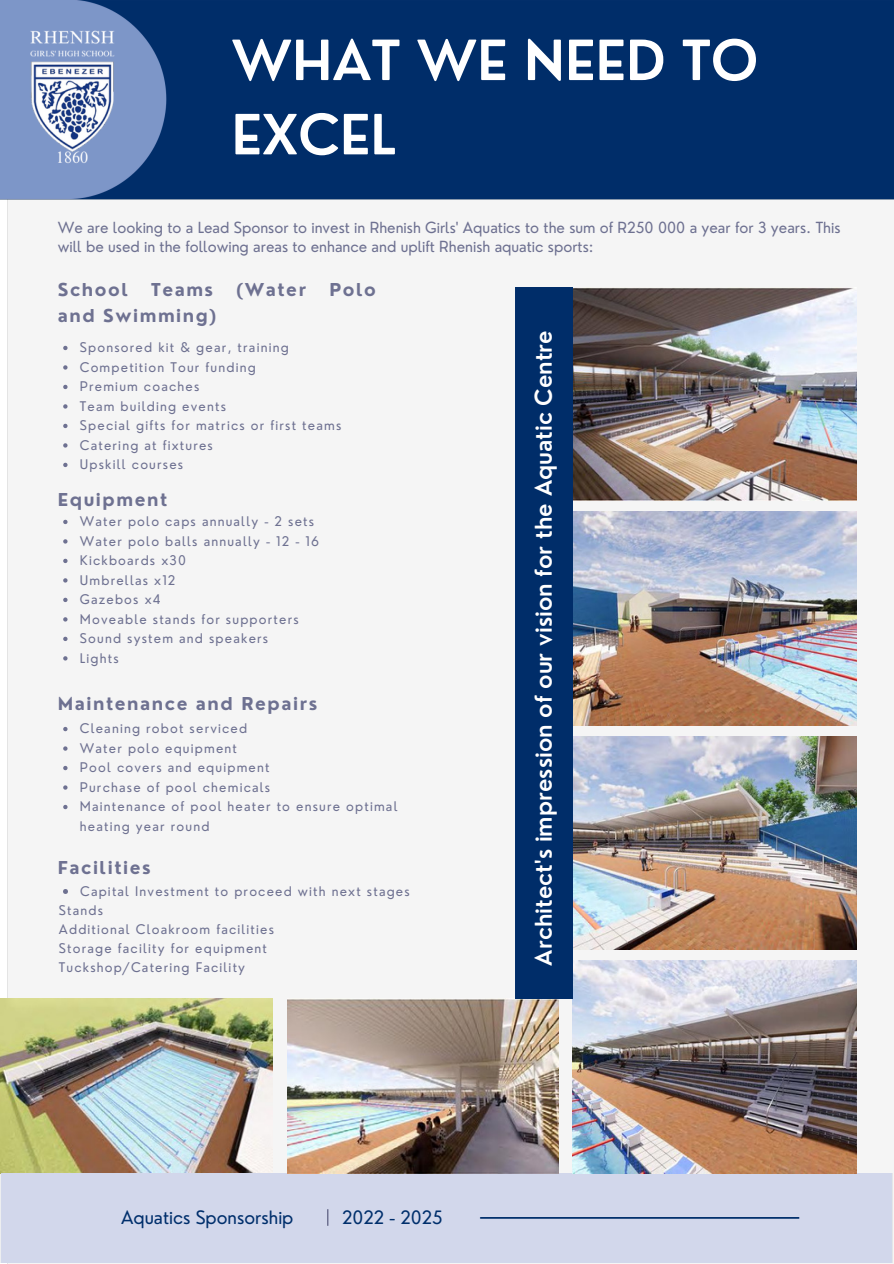
<style>
.page{position:relative;width:894px;height:1264px;background:#fff}
.page>*{position:absolute;margin:0;border:0;box-sizing:border-box;transform-origin:0 0}
.t1{font:600 54px/74.2px "Nourd";color:#fff}
.t2{font:600 22.5px "Nourd";color:#fff}
.t3{font:18px "Nourd";color:#002f6c}
.t4{font:700 17.25px "Nourd";letter-spacing:.09em;color:#6e7191}
.t5{font:15px/19.2px "Nourd";color:#6e7191}
.t6{font:13.05px/19.5px "Nourd";letter-spacing:.09em;color:#6e7191}
</style>
<div class="page">
<div style="left:0;top:206px;width:893px;height:1057px;background:#f5f5f5"></div>
<img style="left:0;top:998px;width:272px;height:175px">
<img style="left:0;top:0;width:893px;height:206px">
<div style="left:0;top:1173px;width:892px;height:88px;background:#d2d7eb"></div>
<svg style="left:63px;top:889px;width:5px;height:4px"></svg>
<img style="left:572px;top:288px;width:284px;height:212px">
<img style="left:572px;top:511px;width:284px;height:214px">
<img style="left:572px;top:736px;width:284px;height:213px">
<img style="left:572px;top:960px;width:284px;height:213px">
<svg style="left:327px;top:1209px;width:1px;height:16px"></svg>
<img style="left:474px;top:1217px;width:329px;height:1px">
<img style="left:287px;top:998px;width:271px;height:175px">
<div style="left:515px;top:288px;width:57px;height:710px;background:#002d69"></div>
<svg style="left:63px;top:520px;width:4px;height:4px"></svg>
<svg style="left:63px;top:539px;width:4px;height:4px"></svg>
<svg style="left:63px;top:558px;width:4px;height:5px"></svg>
<svg style="left:63px;top:578px;width:4px;height:4px"></svg>
<svg style="left:63px;top:597px;width:4px;height:5px"></svg>
<svg style="left:63px;top:617px;width:4px;height:4px"></svg>
<svg style="left:63px;top:636px;width:4px;height:5px"></svg>
<svg style="left:63px;top:656px;width:4px;height:4px"></svg>
<svg style="left:63px;top:727px;width:4px;height:4px"></svg>
<svg style="left:63px;top:746px;width:4px;height:4px"></svg>
<svg style="left:63px;top:766px;width:4px;height:4px"></svg>
<svg style="left:63px;top:785px;width:4px;height:4px"></svg>
<svg style="left:63px;top:804px;width:4px;height:5px"></svg>
<svg style="left:63px;top:346px;width:4px;height:4px"></svg>
<svg style="left:63px;top:365px;width:4px;height:4px"></svg>
<svg style="left:63px;top:385px;width:4px;height:4px"></svg>
<svg style="left:63px;top:404px;width:4px;height:4px"></svg>
<svg style="left:63px;top:424px;width:4px;height:4px"></svg>
<svg style="left:63px;top:443px;width:4px;height:4px"></svg>
<svg style="left:63px;top:463px;width:4px;height:4px"></svg>
<img style="left:0;top:25px;width:143px;height:143px">
<p class="t1" style="left:231px;top:23px;width:528px">WHAT WE NEED TO<br>EXCEL</p>
<p class="t5" style="left:58px;top:217px;width:784px">We are looking to a Lead Sponsor to invest in Rhenish Girls' Aquatics to the sum of R250 000 a year for 3 years. This will be used in the following areas to enhance and uplift Rhenish aquatic sports:</p>
<p class="t4" style="left:58px;top:279px;width:72px">School</p>
<p class="t4" style="left:151px;top:279px;width:64px">Teams</p>
<p class="t4" style="left:236px;top:279px;width:71px">(Water</p>
<p class="t4" style="left:329px;top:279px;width:48px">Polo</p>
<p class="t4" style="left:58px;top:305px;width:160px">and Swimming)</p>
<h3 class="t6" style="left:80px;top:337px;width:210px">Sponsored kit &amp; gear, training</h3>
<p class="t6" style="left:80px;top:357px;width:177px">Competition Tour funding</p>
<p class="t6" style="left:80px;top:376px;width:121px">Premium coaches</p>
<p class="t6" style="left:80px;top:396px;width:148px">Team building events</p>
<p class="t6" style="left:80px;top:415px;width:263px">Special gifts for matrics or first teams</p>
<p class="t6" style="left:80px;top:435px;width:134px">Catering at fixtures</p>
<p class="t6" style="left:80px;top:454px;width:105px">Upskill courses</p>
<p class="t4" style="left:58px;top:489px;width:111px">Equipment</p>
<p class="t6" style="left:80px;top:511px;width:236px">Water polo caps annually - 2 sets</p>
<p class="t6" style="left:80px;top:531px;width:241px">Water polo balls annually - 12 - 16</p>
<p class="t6" style="left:80px;top:550px;width:108px">Kickboards x30</p>
<h3 class="t6" style="left:80px;top:570px;width:97px">Umbrellas x12</h3>
<p class="t6" style="left:80px;top:589px;width:82px">Gazebos x4</p>
<p class="t6" style="left:80px;top:609px;width:220px">Moveable stands for supporters</p>
<p class="t6" style="left:80px;top:628px;width:190px">Sound system and speakers</p>
<p class="t6" style="left:80px;top:648px;width:40px">Lights</p>
<p class="t4" style="left:58px;top:692px;width:261px">Maintenance and Repairs</p>
<p class="t6" style="left:80px;top:718px;width:169px">Cleaning robot serviced</p>
<p class="t6" style="left:80px;top:738px;width:159px">Water polo equipment</p>
<p class="t6" style="left:80px;top:757px;width:191px">Pool covers and equipment</p>
<p class="t6" style="left:80px;top:777px;width:192px">Purchase of pool chemicals</p>
<p class="t6" style="left:80px;top:796px;width:319px">Maintenance of pool heater to ensure optimal heating year round</p>
<p class="t4" style="left:58px;top:857px;width:94px">Facilities</p>
<h3 class="t6" style="left:80px;top:880px;width:331px">Capital Investment to proceed with next stages</h3>
<p class="t6" style="left:59px;top:900px;width:46px">Stands</p>
<p class="t6" style="left:59px;top:919px;width:216px">Additional Cloakroom facilities</p>
<p class="t6" style="left:59px;top:938px;width:209px">Storage facility for equipment</p>
<p class="t6" style="left:59px;top:957px;width:188px">Tuckshop/Catering Facility</p>
<h4 class="t2" style="left:529px;top:965px;width:637px;rotate:-90deg">Architect's impression of our vision for the Aquatic Centre</h4>
<p class="t3" style="left:121px;top:1206px;width:174px">Aquatics Sponsorship</p>
<h4 class="t3" style="left:342px;top:1206px;width:102px">2022 - 2025</h4>
</div>
